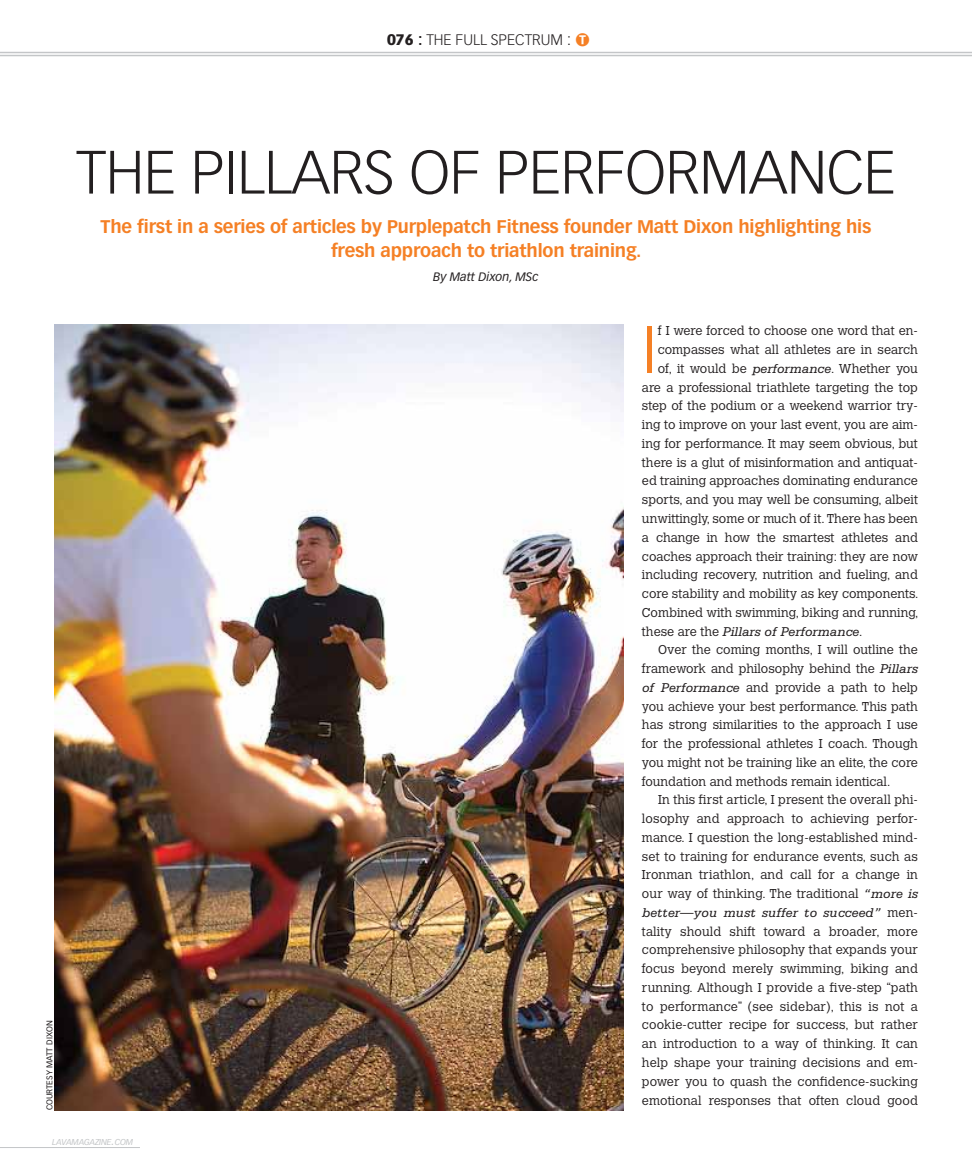
<style>
.page{position:relative;width:972px;height:1175px;background:#fff}
.page>*{position:absolute;margin:0;border:0;box-sizing:border-box;transform-origin:0 0}
.t1{font:300 65.4px "Vectora LH";color:#f58025}
.t2{font:300 60px "Vectora LH";letter-spacing:-.01em;color:#231f20}
.t3{font:700 18px/24px "Vectora LH";letter-spacing:-.01em;color:#f58025;text-align:center}
.t4{font:300 15px "Vectora LH";color:#231f20}
.t5{font:italic 13.5px "Serifa";letter-spacing:.01em;color:#231f20}
.t6{font:300 12.75px/18.8px "Calvert";color:#231f20;text-align:justify}
.t7{font:italic 12px "Vectora LH";color:#231f20}
.t8{font:italic 8.4px "Vectora LH";letter-spacing:-.015em;color:#c4c6c8}
.t9{font:8.25px "Vectora LH";color:#231f20}
.s1{font-weight:900}
.s2{font-weight:700}
.s3{font-family:"Bundesbahn Pi One";font-weight:400;color:#f58025}
.s4{font-family:"Serifa";font-weight:400;font-style:italic;font-size:13.5px}
.s5{font-family:"Calvert";font-weight:300;font-style:normal;font-size:12.75px}
.s6{font-size:12px}
</style>
<div class="page">
<hr style="left:0;top:55px;width:972px;height:1px;background:#c4c6c8">
<hr style="left:0;top:52px;width:972px;height:1px;background:#c4c6c8">
<hr style="left:0;top:1147px;width:140px;height:1px;background:#c4c6c8">
<img style="left:54px;top:324px;width:570px;height:786px">
<p class="t4" style="left:387px;top:31px;width:205px"><span class="s1">076</span> <span class="s2">:</span> THE FULL SPECTRUM : <span class="s3">T</span></p>
<p class="t9" style="left:45px;top:1110px;width:91px;rotate:-90deg">courtesy matt dixon</p>
<h2 class="t2" style="left:76px;top:138px;width:34px">THE</h2>
<h2 class="t2" style="left:190px;top:138px;width:337px">PILLARS OF PERF</h2>
<h2 class="t2" style="left:625px;top:138px;width:235px">ORMANCE</h2>
<h3 class="t3" style="left:101px;top:214px;width:772px">The first in a series of articles by Purplepatch Fitness founder Matt Dixon highlighting his fresh approach to triathlon training.</h3>
<p class="t7" style="left:433px;top:269px;width:107px">By Matt Dixon, MSc</p>
<p class="t6" style="left:642px;top:322px;width:278px;text-align:right">f I were forced to choose one word that en&shy;compasses what all athletes are in search of, it would be <span class="s4">performance</span>. Whether you are a professional triathlete targeting the top step of the podium or a weekend warrior try&shy;ing to improve on your last event, you are aim&shy;ing for performance. It may seem obvious, but there is a glut of misinformation and antiquat&shy;ed training approaches dominating endurance sports, and you may well be consuming, albeit unwittingly, some or much of it. There has been a change in how the smartest athletes and coaches approach their training: they are now including recovery, nutrition and fueling, and core stability and mobility as key components.<br>Combined with swimming, biking and running,</p>
<p class="t5" style="left:642px;top:623px;width:222px"><span class="s5">these are the</span> Pillars of Performance<span class="s5">.</span></p>
<p class="t6" style="left:642px;top:640px;width:278px;text-indent:16px">Over the coming months, I will outline the framework and philosophy behind the <span class="s4">Pillars of Performance</span> and provide a path to help you achieve your best performance. This path has strong similarities to the approach I use for the professional athletes I coach. Though you might not be training like an elite, the core foundation and methods remain identical.</p>
<p class="t6" style="left:642px;top:790px;width:278px;text-indent:16px">In this first article, I present the overall phi&shy;losophy and approach to achieving perfor&shy;mance. I question the long-established mind&shy;set to training for endurance events, such as Ironman triathlon, and call for a change in our way of thinking. The traditional <span class="s4">“more is</span></p>
<p class="t5" style="left:642px;top:905px;width:277px">better—you must suffer to succeed” <span class="s5">men-</span></p>
<p class="t6" style="left:642px;top:922px;width:278px">tality should shift toward a broader, more comprehensive philosophy that expands your focus beyond merely swimming, biking and running. Although I provide a five-step “path to performance” (see sidebar), this is not a cookie-cutter recipe for success, but rather an introduction to a way of thinking. It can help shape your training decisions and em&shy;power you to quash the confidence-sucking emotional responses that often cloud good</p>
<h1 class="t1" style="left:642px;top:312px;width:6px">I</h1>
<p class="t8" style="left:52px;top:1137px;width:82px">LAVAMAGAZINE<span class="s6">.</span>COM</p>
</div>
